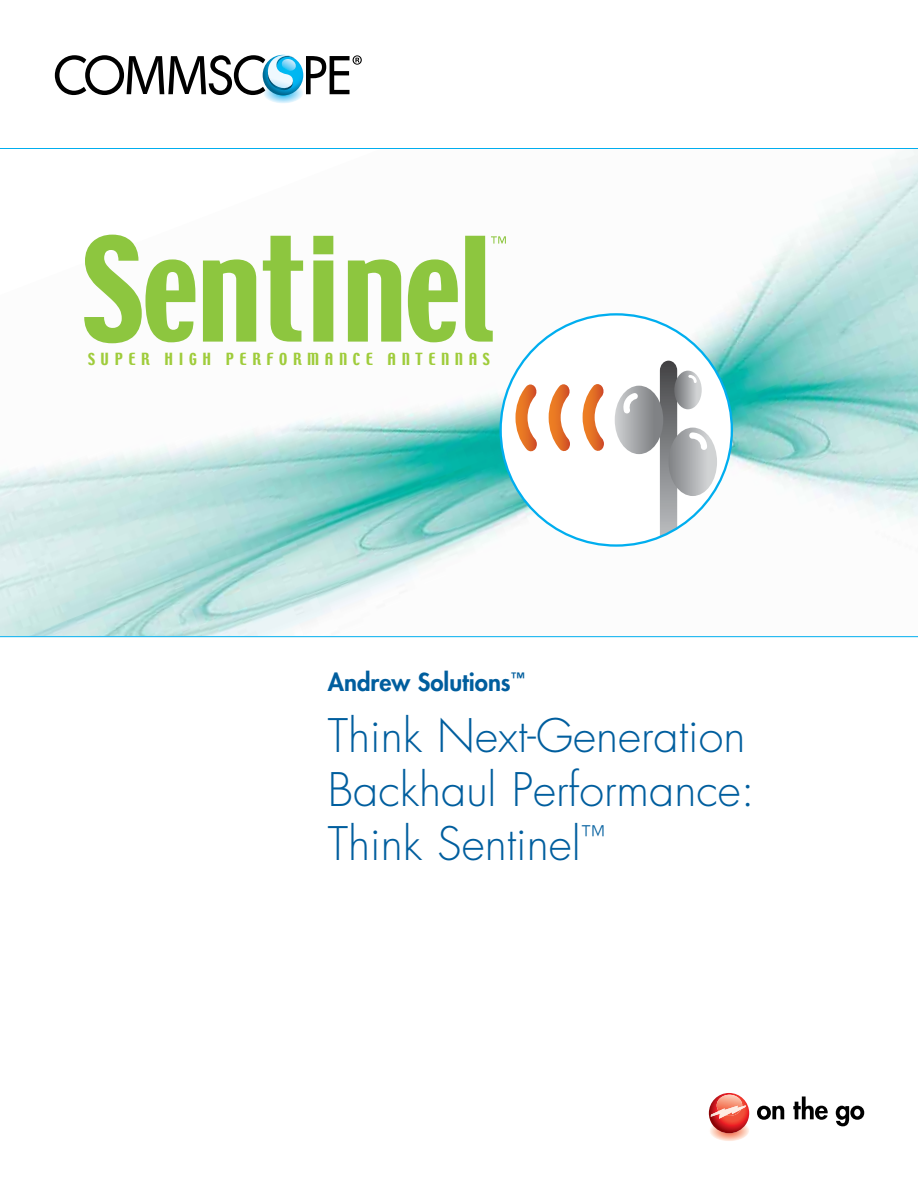
<style>
.page{position:relative;width:918px;height:1188px;background:#fff}
.page>*{position:absolute;margin:0;border:0;box-sizing:border-box;transform-origin:0 0}
.t1{font:300 45px/54px "Futura Std";color:#005e9e}
.t2{font:800 24px "Futura Std";color:#005e9e}
.t3{font:14.85px "Techno";letter-spacing:.38em;color:#9fcc3b}
</style>
<div class="page">
<img style="left:0;top:149px;width:918px;height:487px">
<svg style="left:55px;top:54px;width:307px;height:49px"></svg>
<svg style="left:757px;top:1106px;width:27px;height:14px"></svg>
<svg style="left:793px;top:1096px;width:35px;height:24px"></svg>
<svg style="left:836px;top:1106px;width:28px;height:20px"></svg>
<svg style="left:709px;top:1093px;width:40px;height:48px;background:#e9897f"></svg>
<div style="left:501px;top:314px;width:231px;height:232px;background:#fff;border-radius:50%"></div>
<svg style="left:583px;top:384px;width:21px;height:67px"></svg>
<svg style="left:615px;top:361px;width:102px;height:176px"></svg>
<svg style="left:549px;top:384px;width:21px;height:68px"></svg>
<svg style="left:515px;top:384px;width:22px;height:68px"></svg>
<hr style="left:0;top:148px;width:918px;height:1px;background:#00aeef">
<hr style="left:0;top:636px;width:918px;height:1px;background:#00aeef">
<svg style="left:84px;top:235px;width:111px;height:108px"></svg>
<svg style="left:203px;top:259px;width:53px;height:83px"></svg>
<svg style="left:263px;top:236px;width:40px;height:106px"></svg>
<svg style="left:313px;top:236px;width:20px;height:106px;background:#95ca4d"></svg>
<svg style="left:348px;top:259px;width:53px;height:83px"></svg>
<svg style="left:408px;top:259px;width:50px;height:83px"></svg>
<svg style="left:465px;top:236px;width:41px;height:106px"></svg>
<p class="t3" style="left:88px;top:349px;width:403px">SUPER HIGH PERFORMANCE ANTENNAS</p>
<p class="t2" style="left:328px;top:667px;width:198px">Andrew Solutions<sup>™</sup></p>
<p class="t1" style="left:328px;top:710px;width:428px">Think Next-Generation<br>Backhaul Performance:<br>Think Sentinel<sup>™</sup></p>
</div>
